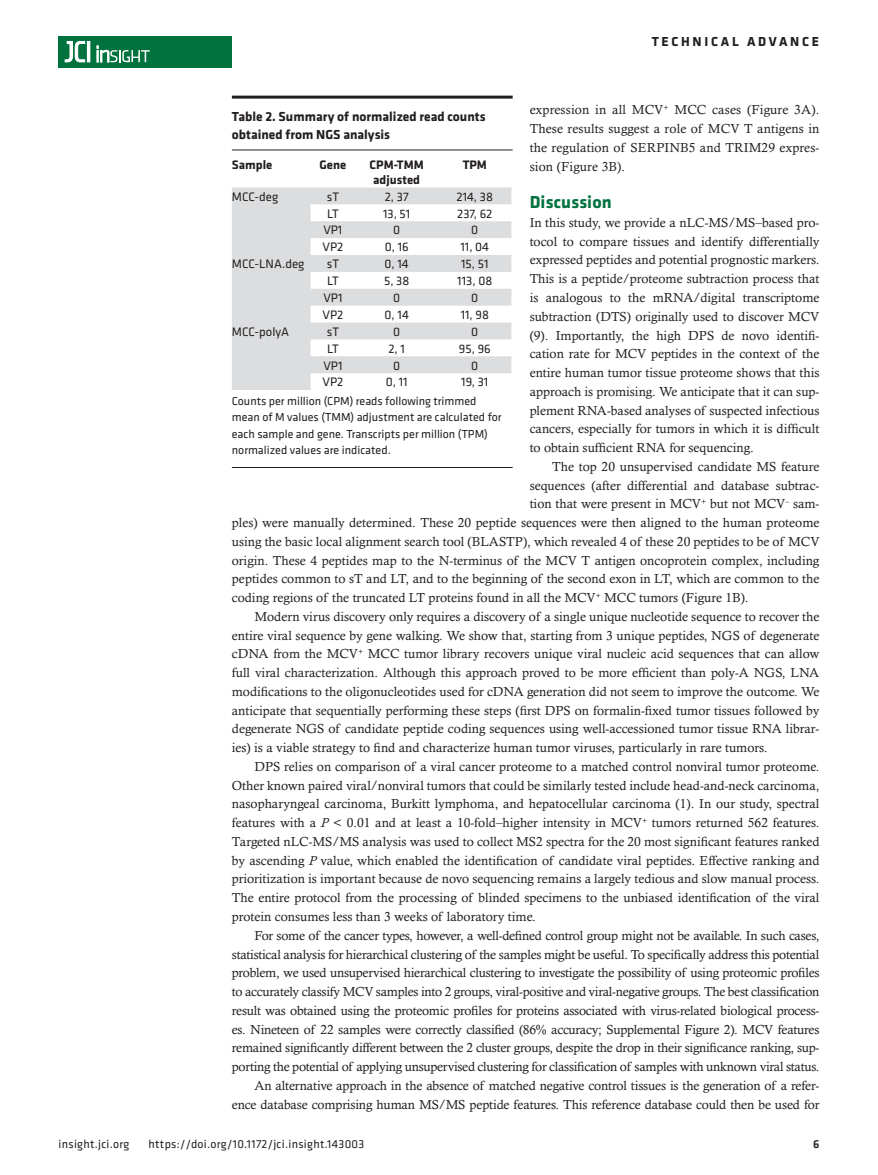
<style>
.page{position:relative;width:878px;height:1175px;background:#fff}
.page>*{position:absolute;margin:0;border:0;box-sizing:border-box;transform-origin:0 0}
.t1{font:700 18px "Klavika";letter-spacing:.01em;color:#00723e}
.t2{font:700 13.5px/18px "Klavika Basic";color:#231f20}
.t3{font:700 13.5px "Klavika Basic";letter-spacing:.2em;color:#231f20}
.t4{font:13.2px/18.8px "Calisto MT Std";color:#231f20;text-align:justify}
.t5{font:13.2px "Calisto MT Std";letter-spacing:-.02em;color:#231f20}
.t6{font:12.75px "Klavika";color:#231f20}
.t7{font:700 12.75px/15px "Klavika";color:#231f20}
.t8{font:12px/16.5px "Klavika Basic";color:#231f20}
.t9{font:12px "Klavika Basic";letter-spacing:.025em;color:#231f20}
.t10{font:500 12px "Klavika Basic";color:#231f20}
.s1{font-style:italic}
</style>
<div class="page">
<div style="left:59px;top:36px;width:173px;height:31px;background:#00723e"></div>
<hr style="left:87px;top:41px;width:3px;height:21px;background:#fff">
<svg style="left:64px;top:41px;width:21px;height:22px"></svg>
<svg style="left:97px;top:46px;width:53px;height:16px"></svg>
<hr style="left:232px;top:96px;width:280px;height:3px;background:#231f20">
<hr style="left:232px;top:150px;width:280px;height:1px;background:#231f20">
<hr style="left:232px;top:467px;width:280px;height:1px;background:#231f20">
<svg style="left:232px;top:187px;width:279px;height:203px;fill:#dcdddf"></svg>
<p class="t3" style="left:651px;top:32px;width:169px">TECHNICAL ADVANCE</p>
<p class="t4" style="left:529px;top:100px;width:291px">expression in all MCV<sup>+</sup> MCC cases (Figure 3A).<br>These results suggest a role of MCV T antigens in the regulation of SERPINB5 and TRIM29 expres&shy;sion (Figure 3B).</p>
<h1 class="t1" style="left:529px;top:189px;width:84px">Discussion</h1>
<p class="t4" style="left:529px;top:213px;width:291px">In this study, we provide a nLC-MS/MS–based pro&shy;tocol to compare tissues and identify differentially expressed peptides and potential prognostic markers.<br>This is a peptide/proteome subtraction process that is analogous to the mRNA/digital transcriptome subtraction (DTS) originally used to discover MCV (9). Importantly, the high DPS de novo identifi&shy;cation rate for MCV peptides in the context of the entire human tumor tissue proteome shows that this approach is promising. We anticipate that it can sup&shy;plement RNA-based analyses of suspected infectious cancers, especially for tumors in which it is difficult to obtain sufficient RNA for sequencing.</p>
<p class="t4" style="left:552px;top:457px;width:269px">The top 20 unsupervised candidate MS feature</p>
<p class="t4" style="left:529px;top:476px;width:291px">sequences (after differential and database subtrac-</p>
<p class="t4" style="left:529px;top:494px;width:291px">tion that were present in MCV<sup>+</sup> but not MCV<sup>–</sup> sam-</p>
<p class="t4" style="left:232px;top:513px;width:589px">ples) were manually determined. These 20 peptide sequences were then aligned to the human proteome</p>
<p class="t4" style="left:232px;top:532px;width:589px">using the basic local alignment search tool (BLASTP), which revealed 4 of these 20 peptides to be of MCV</p>
<p class="t4" style="left:232px;top:551px;width:589px">origin. These 4 peptides map to the N-terminus of the MCV T antigen oncoprotein complex, including</p>
<p class="t4" style="left:232px;top:569px;width:589px">peptides common to sT and LT, and to the beginning of the second exon in LT, which are common to the</p>
<p class="t4" style="left:232px;top:588px;width:518px">coding regions of the truncated LT proteins found in all the MCV<sup>+</sup> MCC tumors (Figure 1B).</p>
<p class="t4" style="left:254px;top:607px;width:566px">Modern virus discovery only requires a discovery of a single unique nucleotide sequence to recover the</p>
<p class="t4" style="left:232px;top:625px;width:589px">entire viral sequence by gene walking. We show that, starting from 3 unique peptides, NGS of degenerate</p>
<p class="t4" style="left:232px;top:644px;width:589px">cDNA from the MCV<sup>+</sup> MCC tumor library recovers unique viral nucleic acid sequences that can allow</p>
<p class="t4" style="left:232px;top:663px;width:589px">full viral characterization. Although this approach proved to be more efficient than poly-A NGS, LNA</p>
<p class="t4" style="left:232px;top:682px;width:589px">modifications to the oligonucleotides used for cDNA generation did not seem to improve the outcome. We</p>
<p class="t4" style="left:232px;top:701px;width:589px">anticipate that sequentially performing these steps (first DPS on formalin-fixed tumor tissues followed by</p>
<p class="t4" style="left:232px;top:719px;width:589px">degenerate NGS of candidate peptide coding sequences using well-accessioned tumor tissue RNA librar-</p>
<p class="t4" style="left:232px;top:738px;width:537px">ies) is a viable strategy to find and characterize human tumor viruses, particularly in rare tumors.</p>
<p class="t4" style="left:254px;top:757px;width:566px">DPS relies on comparison of a viral cancer proteome to a matched control nonviral tumor proteome.</p>
<p class="t4" style="left:232px;top:776px;width:589px">Other known paired viral/nonviral tumors that could be similarly tested include head-and-neck carcinoma,</p>
<p class="t4" style="left:232px;top:794px;width:589px">nasopharyngeal carcinoma, Burkitt lymphoma, and hepatocellular carcinoma (1). In our study, spectral</p>
<p class="t4" style="left:232px;top:813px;width:589px">features with a <span class="s1">P</span> &lt; 0.01 and at least a 10-fold–higher intensity in MCV<sup>+</sup> tumors returned 562 features.</p>
<p class="t4" style="left:232px;top:832px;width:589px">Targeted nLC-MS/MS analysis was used to collect MS2 spectra for the 20 most significant features ranked</p>
<p class="t4" style="left:232px;top:850px;width:589px">by ascending <span class="s1">P</span> value, which enabled the identification of candidate viral peptides. Effective ranking and</p>
<p class="t4" style="left:232px;top:869px;width:589px">prioritization is important because de novo sequencing remains a largely tedious and slow manual process.</p>
<p class="t4" style="left:232px;top:888px;width:589px">The entire protocol from the processing of blinded specimens to the unbiased identification of the viral</p>
<p class="t4" style="left:232px;top:907px;width:305px">protein consumes less than 3 weeks of laboratory time.</p>
<p class="t5" style="left:254px;top:927px;width:566px">For some of the cancer types, however, a well-defined control group might not be available. In such cases,</p>
<p class="t5" style="left:232px;top:946px;width:589px">statistical analysis for hierarchical clustering of the samples might be useful. To specifically address this potential</p>
<p class="t5" style="left:232px;top:965px;width:589px">problem, we used unsupervised hierarchical clustering to investigate the possibility of using proteomic profiles</p>
<p class="t5" style="left:232px;top:984px;width:589px">to accurately classify MCV samples into 2 groups, viral-positive and viral-negative groups. The best classification</p>
<p class="t5" style="left:232px;top:1002px;width:589px">result was obtained using the proteomic profiles for proteins associated with virus-related biological process-</p>
<p class="t5" style="left:232px;top:1021px;width:589px">es. Nineteen of 22 samples were correctly classified (86% accuracy; Supplemental Figure 2). MCV features</p>
<p class="t5" style="left:232px;top:1040px;width:589px">remained significantly different between the 2 cluster groups, despite the drop in their significance ranking, sup-</p>
<p class="t5" style="left:232px;top:1059px;width:589px">porting the potential of applying unsupervised clustering for classification of samples with unknown viral status.</p>
<p class="t4" style="left:254px;top:1076px;width:566px">An alternative approach in the absence of matched negative control tissues is the generation of a refer-</p>
<p class="t4" style="left:232px;top:1094px;width:589px">ence database comprising human MS/MS peptide features. This reference database could then be used for</p>
<p class="t2" style="left:232px;top:107px;width:255px">Table 2. Summary of normalized read counts obtained from NGS analysis</p>
<p class="t7" style="left:232px;top:156px;width:42px">Sample</p>
<p class="t7" style="left:319px;top:156px;width:28px">Gene</p>
<p class="t7" style="left:369px;top:156px;width:56px">CPM-TMM adjusted</p>
<p class="t7" style="left:462px;top:156px;width:26px">TPM</p>
<p class="t6" style="left:232px;top:188px;width:48px">MCC-deg</p>
<p class="t6" style="left:327px;top:188px;width:14px">sT</p>
<p class="t6" style="left:385px;top:188px;width:25px">2, 37</p>
<p class="t6" style="left:456px;top:188px;width:38px">214, 38</p>
<p class="t6" style="left:327px;top:205px;width:13px">LT</p>
<p class="t6" style="left:383px;top:205px;width:29px">13, 51</p>
<p class="t6" style="left:457px;top:205px;width:37px">237, 62</p>
<p class="t6" style="left:323px;top:222px;width:21px">VP1</p>
<p class="t6" style="left:393px;top:222px;width:9px">0</p>
<p class="t6" style="left:471px;top:222px;width:9px">0</p>
<p class="t6" style="left:322px;top:239px;width:22px">VP2</p>
<p class="t6" style="left:385px;top:239px;width:25px">0, 16</p>
<p class="t6" style="left:460px;top:239px;width:30px">11, 04</p>
<p class="t6" style="left:232px;top:256px;width:74px">MCC-LNA.deg</p>
<p class="t6" style="left:327px;top:256px;width:14px">sT</p>
<p class="t6" style="left:384px;top:256px;width:26px">0, 14</p>
<p class="t6" style="left:461px;top:256px;width:29px">15, 51</p>
<p class="t6" style="left:327px;top:272px;width:13px">LT</p>
<p class="t6" style="left:384px;top:272px;width:27px">5, 38</p>
<p class="t6" style="left:457px;top:272px;width:36px">113, 08</p>
<p class="t6" style="left:323px;top:289px;width:21px">VP1</p>
<p class="t6" style="left:393px;top:289px;width:9px">0</p>
<p class="t6" style="left:471px;top:289px;width:9px">0</p>
<p class="t6" style="left:322px;top:306px;width:22px">VP2</p>
<p class="t6" style="left:384px;top:306px;width:26px">0, 14</p>
<p class="t6" style="left:460px;top:306px;width:30px">11, 98</p>
<p class="t6" style="left:232px;top:323px;width:59px">MCC-polyA</p>
<p class="t6" style="left:327px;top:323px;width:14px">sT</p>
<p class="t6" style="left:393px;top:323px;width:9px">0</p>
<p class="t6" style="left:471px;top:323px;width:9px">0</p>
<p class="t6" style="left:327px;top:340px;width:13px">LT</p>
<p class="t6" style="left:388px;top:340px;width:18px">2, 1</p>
<p class="t6" style="left:459px;top:340px;width:33px">95, 96</p>
<p class="t6" style="left:323px;top:357px;width:21px">VP1</p>
<p class="t6" style="left:393px;top:357px;width:9px">0</p>
<p class="t6" style="left:471px;top:357px;width:9px">0</p>
<p class="t6" style="left:322px;top:374px;width:22px">VP2</p>
<p class="t6" style="left:386px;top:374px;width:23px">0, 11</p>
<p class="t6" style="left:461px;top:374px;width:29px">19, 31</p>
<p class="t8" style="left:232px;top:392px;width:271px">Counts per million (CPM) reads following trimmed mean of M values (TMM) adjustment are calculated for each sample and gene. Transcripts per million (TPM) normalized values are indicated.</p>
<p class="t9" style="left:58px;top:1135px;width:72px">insight.jci.org</p>
<p class="t9" style="left:148px;top:1135px;width:217px">https://doi.org/10.1172/jci.insight.143003</p>
<p class="t10" style="left:813px;top:1135px;width:8px">6</p>
</div>
